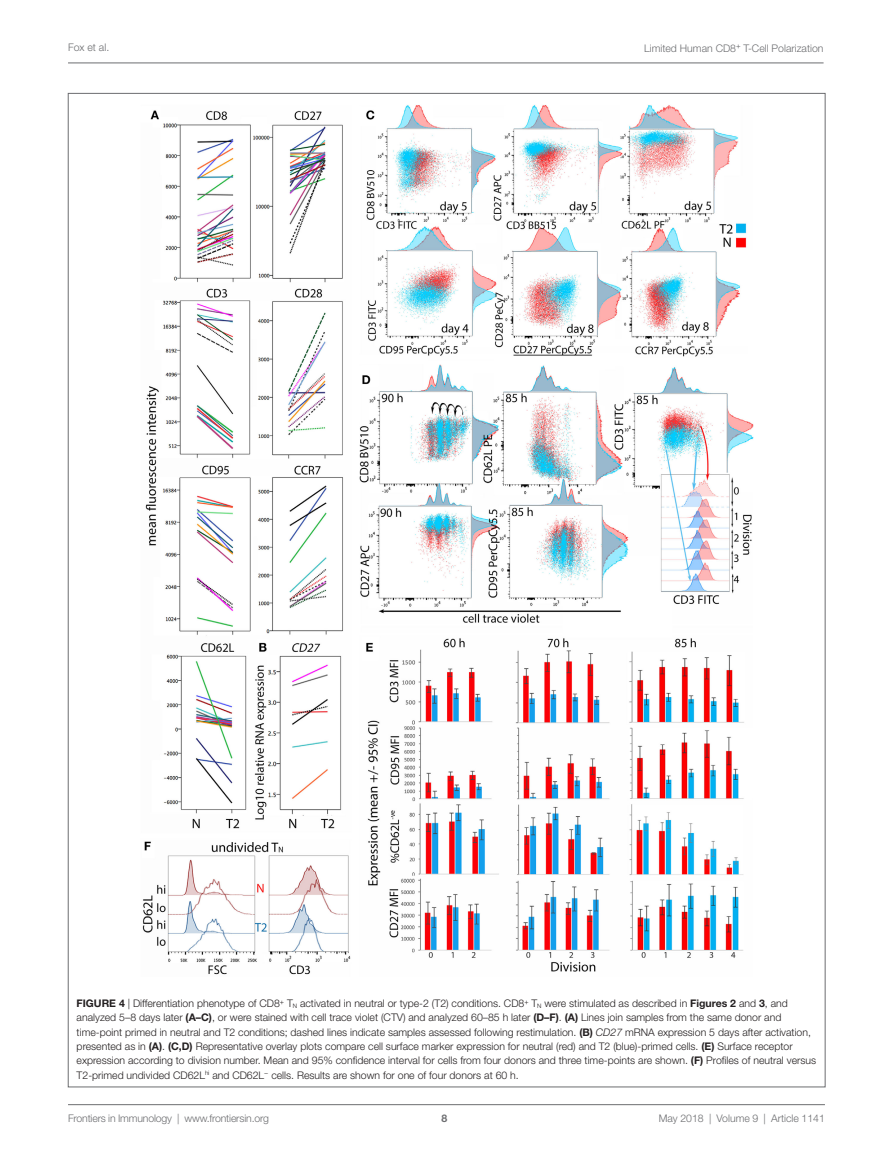
<style>
.page{position:relative;width:893px;height:1170px;background:#fff}
.page>*{position:absolute;margin:0;border:0;box-sizing:border-box;transform-origin:0 0}
.t1{font:300 10.5px/14.2px "Helvetica Neue LT Std";color:#231f20}
.t2{font:300 10.5px "Helvetica Neue LT Std";color:#6c6d70}
.t3{font:700 10.5px "Helvetica Neue LT Std";color:#6c6d70}
.s1{font-weight:700}
.s2{font-style:italic}
</style>
<div class="page">
<img style="left:142px;top:105px;width:611px;height:870px">
<hr style="left:68px;top:63px;width:756px;height:1px;background:#6c6d70">
<hr style="left:68px;top:1104px;width:757px;height:1px;background:#6c6d70">
<p class="t2" style="left:68px;top:41px;width:43px">Fox et al.</p>
<p class="t2" style="left:644px;top:42px;width:181px">Limited Human CD8<sup>+</sup> T-Cell Polarization</p>
<p class="t1" style="left:77px;top:996px;width:741px"><span class="s1">Figure 4</span> | Differentiation phenotype of CD8<sup>+</sup> T<sub>N</sub> activated in neutral or type-2 (T2) conditions. CD8<sup>+</sup> T<sub>N</sub> were stimulated as described in <span class="s1">Figures 2</span> and <span class="s1">3</span>, and analyzed 5–8 days later <span class="s1">(A–C)</span>, or were stained with cell trace violet (CTV) and analyzed 60–85 h later <span class="s1">(D–F)</span>. <span class="s1">(A)</span> Lines join samples from the same donor and time-point primed in neutral and T2 conditions; dashed lines indicate samples assessed following restimulation. <span class="s1">(B)</span> <span class="s2">CD27</span> mRNA expression 5 days after activation, presented as in <span class="s1">(A)</span>. <span class="s1">(C,D)</span> Representative overlay plots compare cell surface marker expression for neutral (red) and T2 (blue)-primed cells. <span class="s1">(E)</span> Surface receptor expression according to division number. Mean and 95% confidence interval for cells from four donors and three time-points are shown. <span class="s1">(F)</span> Profiles of neutral versus T2-primed undivided CD62L<sup>hi</sup> and CD62L<sup>−</sup> cells. Results are shown for one of four donors at 60 h.</p>
<p class="t3" style="left:441px;top:1111px;width:7px">8</p>
<p class="t2" style="left:68px;top:1111px;width:203px">Frontiers in Immunology | www.frontiersin.org</p>
<p class="t2" style="left:659px;top:1111px;width:168px">May 2018 | Volume 9 | Article 1141</p>
</div>
